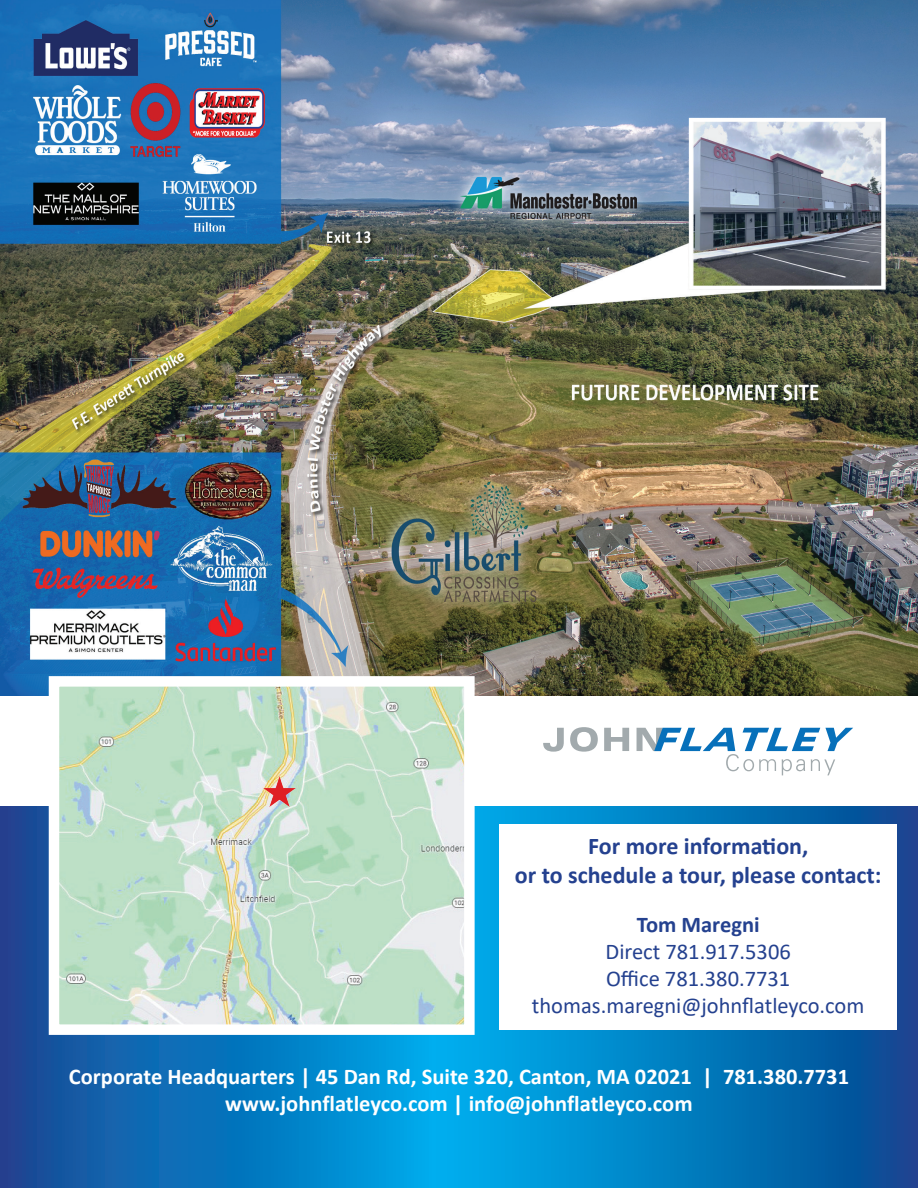
<style>
.page{position:relative;width:918px;height:1188px;background:#fff}
.page>*{position:absolute;margin:0;border:0;box-sizing:border-box;transform-origin:0 0}
.t1{font:700 24px/28.8px "Calibri";color:#24418f;text-align:center}
.t2{font:700 22.5px/27px "Calibri";color:#fff;text-align:center}
.t3{font:22.5px/27px "Calibri";color:#24418f;text-align:center}
.t4{font:700 22.5px "Calibri";color:#24418f}
</style>
<div class="page">
<img style="left:0;top:0;width:918px;height:696px">
<svg style="left:0;top:807px;width:918px;height:381px;background:#0876bb"></svg>
<div style="left:500px;top:825px;width:397px;height:205px;background:#fff"></div>
<img style="left:60px;top:687px;width:404px;height:337px">
<div style="left:49px;top:676px;width:426px;height:359px;border:10px solid #fff"></div>
<svg style="left:543px;top:727px;width:310px;height:48px"></svg>
<img style="left:264px;top:777px;width:31px;height:30px">
<p class="t1" style="left:515px;top:832px;width:368px">For more information,<br>or to schedule a tour, please contact:</p>
<p class="t4" style="left:637px;top:908px;width:124px">Tom Maregni</p>
<p class="t3" style="left:532px;top:937px;width:334px">Direct 781.917.5306<br>Office 781.380.7731 thomas.maregni@johnflatleyco.com</p>
<p class="t2" style="left:69px;top:1063px;width:782px">Corporate Headquarters | 45 Dan Rd, Suite 320, Canton, MA 02021 | 781.380.7731 www.johnflatleyco.com | info@johnflatleyco.com</p>
</div>
